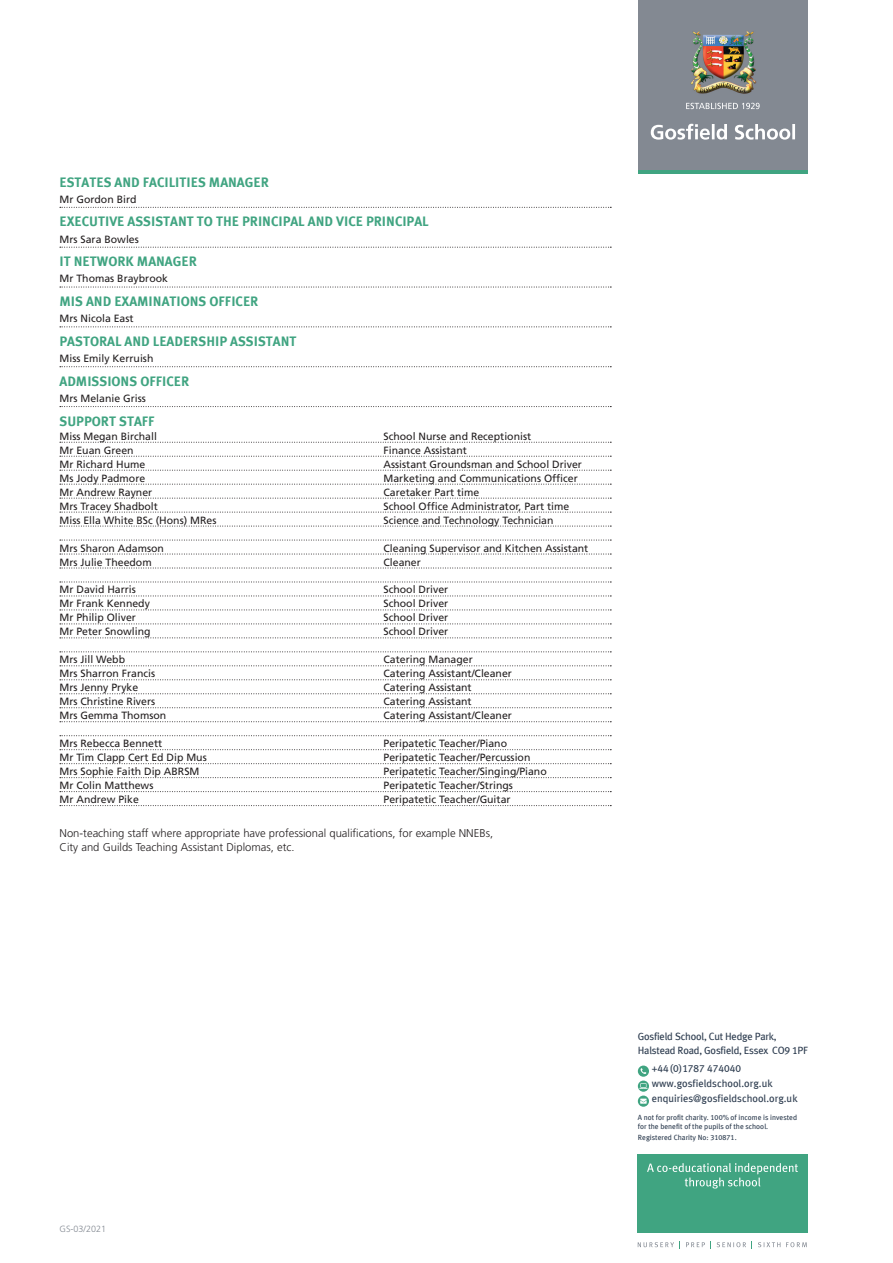
<style>
.page{position:relative;width:893px;height:1263px;background:#fff}
.page>*{position:absolute;margin:0;border:0;box-sizing:border-box;transform-origin:0 0}
.t1{font:700 13.5px "Meta Plus";color:#40a481}
.t2{font:300 11.25px/13.5px "Frutiger";color:#231f20}
.t3{font:10.5px "Frutiger";color:#231f20}
.t4{font:10.5px/13.5px "Meta Plus";letter-spacing:-.01em;color:#2e3d50}
.t5{font:10.5px "Meta Plus Book Caps";color:#2e3d50}
.t6{font:300 9px "Frutiger";color:#838992}
.t7{font:7.5px/9px "Meta Plus";color:#2e3d50}
.s1{font-family:"Meta Plus Book Caps"}
</style>
<div class="page">
<svg style="left:60px;top:207px;width:551px;height:1px"></svg>
<svg style="left:60px;top:247px;width:551px;height:1px"></svg>
<svg style="left:60px;top:287px;width:551px;height:1px"></svg>
<svg style="left:60px;top:326px;width:551px;height:1px"></svg>
<svg style="left:60px;top:366px;width:551px;height:1px"></svg>
<svg style="left:60px;top:406px;width:551px;height:1px"></svg>
<svg style="left:60px;top:442px;width:551px;height:1px"></svg>
<svg style="left:60px;top:456px;width:551px;height:1px"></svg>
<svg style="left:60px;top:470px;width:551px;height:1px"></svg>
<svg style="left:60px;top:484px;width:551px;height:1px"></svg>
<svg style="left:60px;top:498px;width:551px;height:1px"></svg>
<svg style="left:60px;top:512px;width:551px;height:1px"></svg>
<svg style="left:60px;top:526px;width:551px;height:1px"></svg>
<svg style="left:60px;top:540px;width:551px;height:1px"></svg>
<svg style="left:60px;top:554px;width:551px;height:1px"></svg>
<svg style="left:60px;top:568px;width:551px;height:1px"></svg>
<svg style="left:60px;top:582px;width:551px;height:1px"></svg>
<svg style="left:60px;top:596px;width:551px;height:1px"></svg>
<svg style="left:60px;top:609px;width:551px;height:1px"></svg>
<svg style="left:60px;top:623px;width:551px;height:1px"></svg>
<svg style="left:60px;top:637px;width:551px;height:1px"></svg>
<svg style="left:60px;top:651px;width:551px;height:1px"></svg>
<svg style="left:60px;top:665px;width:551px;height:1px"></svg>
<svg style="left:60px;top:679px;width:551px;height:1px"></svg>
<svg style="left:60px;top:693px;width:551px;height:1px"></svg>
<svg style="left:60px;top:707px;width:551px;height:1px"></svg>
<svg style="left:60px;top:721px;width:551px;height:1px"></svg>
<svg style="left:60px;top:735px;width:551px;height:1px"></svg>
<svg style="left:60px;top:749px;width:551px;height:1px"></svg>
<svg style="left:60px;top:763px;width:551px;height:1px"></svg>
<svg style="left:60px;top:777px;width:551px;height:1px"></svg>
<svg style="left:60px;top:791px;width:551px;height:1px"></svg>
<svg style="left:60px;top:805px;width:551px;height:1px"></svg>
<div style="left:638px;top:155px;width:170px;height:19px;background:#40a481"></div>
<div style="left:638px;top:0;width:170px;height:170px;background:#838992"></div>
<img style="left:690px;top:31px;width:66px;height:63px">
<svg style="left:686px;top:103px;width:74px;height:6px"></svg>
<svg style="left:651px;top:124px;width:144px;height:16px"></svg>
<div style="left:637px;top:1154px;width:171px;height:79px;background:#40a481"></div>
<svg style="left:647px;top:1163px;width:151px;height:25px"></svg>
<svg style="left:638px;top:1241px;width:169px;height:7px"></svg>
<svg style="left:638px;top:1065px;width:11px;height:42px"></svg>
<p class="t1" style="left:60px;top:174px;width:211px">ESTATES AND FACILITIES MANAGER</p>
<p class="t3" style="left:60px;top:193px;width:78px">Mr Gordon Bird</p>
<p class="t1" style="left:60px;top:214px;width:371px">EXECUTIVE ASSISTANT TO THE PRINCIPAL AND VICE PRINCIPAL</p>
<p class="t3" style="left:60px;top:233px;width:81px">Mrs Sara Bowles</p>
<p class="t1" style="left:60px;top:254px;width:139px">IT NETWORK MANAGER</p>
<p class="t3" style="left:60px;top:273px;width:110px">Mr Thomas Braybrook</p>
<p class="t1" style="left:60px;top:294px;width:200px">MIS AND EXAMINATIONS OFFICER</p>
<p class="t3" style="left:60px;top:312px;width:76px">Mrs Nicola East</p>
<p class="t1" style="left:60px;top:333px;width:238px">PASTORAL AND LEADERSHIP ASSISTANT</p>
<p class="t3" style="left:60px;top:352px;width:95px">Miss Emily Kerruish</p>
<p class="t1" style="left:60px;top:373px;width:131px">ADMISSIONS OFFICER</p>
<p class="t3" style="left:60px;top:392px;width:88px">Mrs Melanie Griss</p>
<p class="t1" style="left:60px;top:413px;width:97px">SUPPORT STAFF</p>
<p class="t3" style="left:60px;top:430px;width:99px">Miss Megan Birchall</p>
<p class="t3" style="left:384px;top:430px;width:149px">School Nurse and Receptionist</p>
<p class="t3" style="left:60px;top:444px;width:76px">Mr Euan Green</p>
<p class="t3" style="left:384px;top:444px;width:85px">Finance Assistant</p>
<p class="t3" style="left:60px;top:458px;width:87px">Mr Richard Hume</p>
<p class="t3" style="left:384px;top:458px;width:200px">Assistant Groundsman and School Driver</p>
<p class="t3" style="left:60px;top:472px;width:87px">Ms Jody Padmore</p>
<p class="t3" style="left:384px;top:472px;width:196px">Marketing and Communications Officer</p>
<p class="t3" style="left:60px;top:486px;width:94px">Mr Andrew Rayner</p>
<p class="t3" style="left:384px;top:486px;width:97px">Caretaker Part time</p>
<p class="t3" style="left:60px;top:500px;width:100px">Mrs Tracey Shadbolt</p>
<p class="t3" style="left:384px;top:500px;width:187px">School Office Administrator, Part time</p>
<p class="t3" style="left:60px;top:514px;width:158px">Miss Ella White BSc (Hons) MRes</p>
<p class="t3" style="left:384px;top:514px;width:171px">Science and Technology Technician</p>
<p class="t3" style="left:60px;top:542px;width:106px">Mrs Sharon Adamson</p>
<p class="t3" style="left:384px;top:542px;width:206px">Cleaning Supervisor and Kitchen Assistant</p>
<p class="t3" style="left:60px;top:556px;width:94px">Mrs Julie Theedom</p>
<p class="t3" style="left:384px;top:556px;width:39px">Cleaner</p>
<p class="t3" style="left:60px;top:584px;width:78px">Mr David Harris</p>
<p class="t3" style="left:384px;top:584px;width:66px">School Driver</p>
<p class="t3" style="left:60px;top:598px;width:92px">Mr Frank Kennedy</p>
<p class="t3" style="left:384px;top:598px;width:66px">School Driver</p>
<p class="t3" style="left:60px;top:612px;width:78px">Mr Philip Oliver</p>
<p class="t3" style="left:384px;top:612px;width:66px">School Driver</p>
<p class="t3" style="left:60px;top:625px;width:93px">Mr Peter Snowling</p>
<p class="t3" style="left:384px;top:625px;width:66px">School Driver</p>
<p class="t3" style="left:60px;top:653px;width:67px">Mrs Jill Webb</p>
<p class="t3" style="left:384px;top:653px;width:91px">Catering Manager</p>
<p class="t3" style="left:60px;top:667px;width:97px">Mrs Sharron Francis</p>
<p class="t3" style="left:384px;top:667px;width:130px">Catering Assistant/Cleaner</p>
<p class="t3" style="left:60px;top:681px;width:80px">Mrs Jenny Pryke</p>
<p class="t3" style="left:384px;top:681px;width:90px">Catering Assistant</p>
<p class="t3" style="left:60px;top:695px;width:97px">Mrs Christine Rivers</p>
<p class="t3" style="left:384px;top:695px;width:90px">Catering Assistant</p>
<p class="t3" style="left:60px;top:709px;width:108px">Mrs Gemma Thomson</p>
<p class="t3" style="left:384px;top:709px;width:130px">Catering Assistant/Cleaner</p>
<p class="t3" style="left:60px;top:737px;width:104px">Mrs Rebecca Bennett</p>
<p class="t3" style="left:384px;top:737px;width:125px">Peripatetic Teacher/Piano</p>
<p class="t3" style="left:60px;top:751px;width:149px">Mr Tim Clapp Cert Ed Dip Mus</p>
<p class="t3" style="left:384px;top:751px;width:148px">Peripatetic Teacher/Percussion</p>
<p class="t3" style="left:60px;top:765px;width:142px">Mrs Sophie Faith Dip ABRSM</p>
<p class="t3" style="left:384px;top:765px;width:165px">Peripatetic Teacher/Singing/Piano</p>
<p class="t3" style="left:60px;top:779px;width:95px">Mr Colin Matthews</p>
<p class="t3" style="left:384px;top:779px;width:131px">Peripatetic Teacher/Strings</p>
<p class="t3" style="left:60px;top:793px;width:81px">Mr Andrew Pike</p>
<p class="t3" style="left:384px;top:793px;width:129px">Peripatetic Teacher/Guitar</p>
<p class="t2" style="left:60px;top:827px;width:435px">Non-teaching staff where appropriate have professional qualifications, for example NNEBs,<br>City and Guilds Teaching Assistant Diplomas, etc.</p>
<p class="t6" style="left:60px;top:1224px;width:48px">GS-03/2021</p>
<p class="t4" style="left:638px;top:1030px;width:172px">Gosfield School, Cut Hedge Park,<br>Halstead Road, Gosfield, Essex <span class="s1">CO9 1PF</span></p>
<p class="t5" style="left:652px;top:1063px;width:91px">+44(0)1787 474040</p>
<p class="t4" style="left:652px;top:1076px;width:147px;line-height:15px">www.gosfieldschool.org.uk enquiries@gosfieldschool.org.uk</p>
<p class="t7" style="left:638px;top:1113px;width:161px">A not for profit charity. <span class="s1">100</span>% of income is invested for the benefit of the pupils of the school.</p>
<p class="t7" style="left:638px;top:1133px;width:100px">Registered Charity No: <span class="s1">310871</span>.</p>
</div>
